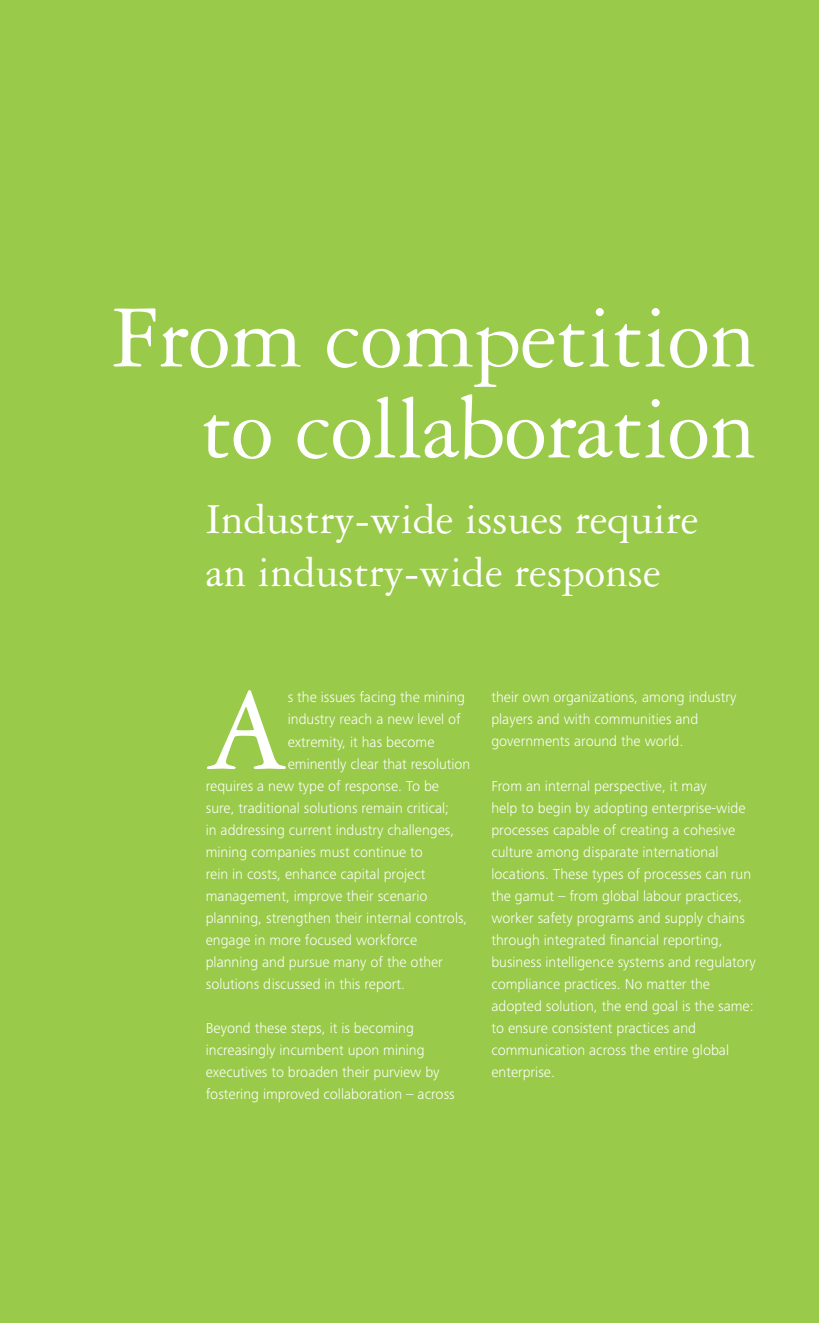
<style>
.page{position:relative;width:819px;height:1323px;background:#99ca49}
.page>*{position:absolute;margin:0;border:0;box-sizing:border-box;transform-origin:0 0}
.t1{font:123.02px "Garamond 3 LT Std";color:#fff}
.t2{font:94.5px/91px "Garamond 3 LT Std";letter-spacing:-.01em;color:#fff;text-align:right}
.t3{font:45.5px/52.5px "Garamond 3 LT Std";color:#fff}
.t4{font:300 14.88px/22.1px "Frutiger Next Pro";color:#fff}
</style>
<div class="page">
<h2 class="t2" style="left:111px;top:293px;width:646px">From competition to collaboration</h2>
<h3 class="t3" style="left:206px;top:493px;width:494px">Industry-wide issues require an industry-wide response</h3>
<h1 class="t1" style="left:206px;top:665px;width:84px">A</h1>
<p class="t4" style="left:288px;top:686px;width:179px">s the issues facing the mining</p>
<p class="t4" style="left:288px;top:709px;width:174px">industry reach a new level of</p>
<p class="t4" style="left:288px;top:731px;width:148px">extremity, it has become</p>
<p class="t4" style="left:288px;top:753px;width:184px">eminently clear that resolution</p>
<p class="t4" style="left:206px;top:775px;width:235px">requires a new type of response. To be</p>
<p class="t4" style="left:206px;top:797px;width:245px">sure, traditional solutions remain critical;</p>
<p class="t4" style="left:206px;top:819px;width:250px">in addressing current industry challenges,</p>
<p class="t4" style="left:206px;top:841px;width:219px">mining companies must continue to</p>
<p class="t4" style="left:206px;top:863px;width:221px">rein in costs, enhance capital project</p>
<p class="t4" style="left:206px;top:885px;width:223px">management, improve their scenario</p>
<p class="t4" style="left:206px;top:907px;width:263px">planning, strengthen their internal controls,</p>
<p class="t4" style="left:206px;top:929px;width:213px">engage in more focused workforce</p>
<p class="t4" style="left:206px;top:951px;width:239px">planning and pursue many of the other</p>
<p class="t4" style="left:206px;top:973px;width:201px">solutions discussed in this report.</p>
<p class="t4" style="left:206px;top:1017px;width:250px">Beyond these steps, it is becoming increasingly incumbent upon mining executives to broaden their purview by fostering improved collaboration – across</p>
<p class="t4" style="left:491px;top:686px;width:247px">their own organizations, among industry players and with communities and governments around the world.</p>
<p class="t4" style="left:491px;top:775px;width:266px">From an internal perspective, it may<br>help to begin by adopting enterprise-wide processes capable of creating a cohesive culture among disparate international locations. These types of processes can run the gamut – from global labour practices, worker safety programs and supply chains through integrated financial reporting, business intelligence systems and regulatory compliance practices. No matter the adopted solution, the end goal is the same: to ensure consistent practices and communication across the entire global enterprise.</p>
</div>
